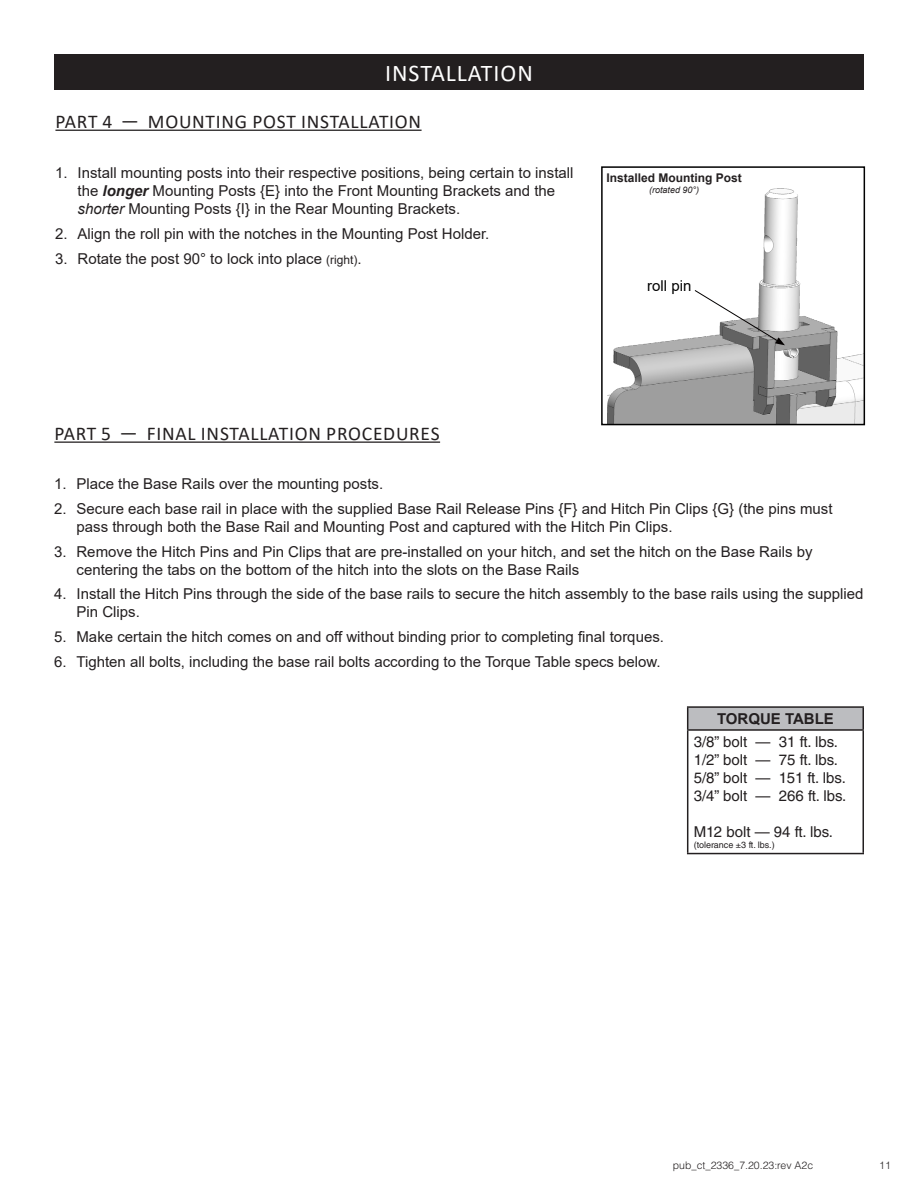
<style>
.page{position:relative;width:918px;height:1188px;background:#fff}
.page>*{position:absolute;margin:0;border:0;box-sizing:border-box;transform-origin:0 0}
.t1{font:24px "Calibri";letter-spacing:.04em;color:#fff}
.t2{font:19.5px "Calibri";letter-spacing:.04em;color:#231f20}
.t3{font:15px/18px "Arial";color:#231f20}
.t4{font:15px/18px "Helvetica LT Std";color:#231f20}
.t5{font:700 15px "Arial";color:#231f20}
.t6{font:15px "Arial";color:#000}
.t7{font:700 12px "Arial";color:#231f20}
.t8{font:300 10.5px "Helvetica LT Std";color:#231f20}
.t9{font:9px "Helvetica LT Std";color:#231f20}
.t10{font:italic 9px "Arial";color:#231f20}
.s1{font-weight:700;font-style:italic}
.s2{font-style:italic}
.s3{font-size:12px}
</style>
<div class="page">
<div style="left:54px;top:54px;width:810px;height:36px;background:#231f20"></div>
<div style="left:688px;top:707px;width:175px;height:23px;background:#bcbdc0"></div>
<hr style="left:687px;top:706px;width:177px;height:2px;background:#231f20">
<svg style="left:687px;top:708px;width:1px;height:21px"></svg>
<hr style="left:862px;top:708px;width:2px;height:21px;background:#231f20">
<hr style="left:687px;top:729px;width:177px;height:2px;background:#231f20">
<hr style="left:687px;top:731px;width:1px;height:122px;background:#231f20">
<hr style="left:862px;top:731px;width:2px;height:122px;background:#231f20">
<hr style="left:687px;top:853px;width:177px;height:1px;background:#231f20">
<hr style="left:55px;top:130px;width:367px;height:1px;background:#231f20">
<hr style="left:54px;top:442px;width:386px;height:1px;background:#231f20">
<img style="left:608px;top:188px;width:254px;height:234px">
<div style="left:601px;top:166px;width:264px;height:259px;border:2px solid #000"></div>
<svg style="left:694px;top:289px;width:91px;height:56px"></svg>
<h1 class="t1" style="left:385px;top:56px;width:149px">INSTALLATION</h1>
<h2 class="t2" style="left:55px;top:108px;width:367px">PART 4 — MOUNTING POST INSTALLATION</h2>
<p class="t3" style="left:78px;top:164px;width:498px;text-indent:-22px">1. Install mounting posts into their respective positions, being certain to install the <span class="s1">longer</span> Mounting Posts {E} into the Front Mounting Brackets and the <span class="s2">shorter</span> Mounting Posts {I} in the Rear Mounting Brackets.</p>
<p class="t3" style="left:55px;top:224px;width:433px">2. Align the roll pin with the notches in the Mounting Post Holder.</p>
<p class="t3" style="left:55px;top:249px;width:305px">3. Rotate the post 90° to lock into place <span class="s3">(right)</span>.</p>
<p class="t7" style="left:606px;top:170px;width:137px">Installed Mounting Post</p>
<p class="t10" style="left:649px;top:184px;width:52px">(rotated 90°)</p>
<p class="t6" style="left:647px;top:276px;width:46px">roll pin</p>
<h2 class="t2" style="left:54px;top:420px;width:387px">PART 5 — FINAL INSTALLATION PROCEDURES</h2>
<p class="t3" style="left:54px;top:475px;width:328px">1. Place the Base Rails over the mounting posts.</p>
<p class="t3" style="left:76px;top:500px;width:758px;text-indent:-22px">2. Secure each base rail in place with the supplied Base Rail Release Pins {F} and Hitch Pin Clips {G} (the pins must pass through both the Base Rail and Mounting Post and captured with the Hitch Pin Clips.</p>
<p class="t3" style="left:76px;top:542px;width:738px;text-indent:-22px">3. Remove the Hitch Pins and Pin Clips that are pre-installed on your hitch, and set the hitch on the Base Rails by centering the tabs on the bottom of the hitch into the slots on the Base Rails</p>
<p class="t3" style="left:76px;top:585px;width:789px;text-indent:-22px">4. Install the Hitch Pins through the side of the base rails to secure the hitch assembly to the base rails using the supplied<br>Pin Clips.</p>
<p class="t3" style="left:54px;top:628px;width:609px">5. Make certain the hitch comes on and off without binding prior to completing final torques.</p>
<p class="t3" style="left:54px;top:653px;width:606px">6. Tighten all bolts, including the base rail bolts according to the Torque Table specs below.</p>
<p class="t5" style="left:717px;top:708px;width:118px">TORQUE TABLE</p>
<p class="t4" style="left:694px;top:732px;width:154px">3/8” bolt — 31 ft. lbs.<br>1/2” bolt — 75 ft. lbs.<br>5/8” bolt — 151 ft. lbs.<br>3/4” bolt — 266 ft. lbs.</p>
<p class="t4" style="left:694px;top:822px;width:141px">M12 bolt — 94 ft. lbs.</p>
<p class="t9" style="left:694px;top:839px;width:82px">(tolerance ±3 ft. lbs.)</p>
<p class="t8" style="left:673px;top:1158px;width:142px">pub_ct_2336_7.20.23:rev A2c</p>
<p class="t8" style="left:879px;top:1158px;width:13px">11</p>
</div>
